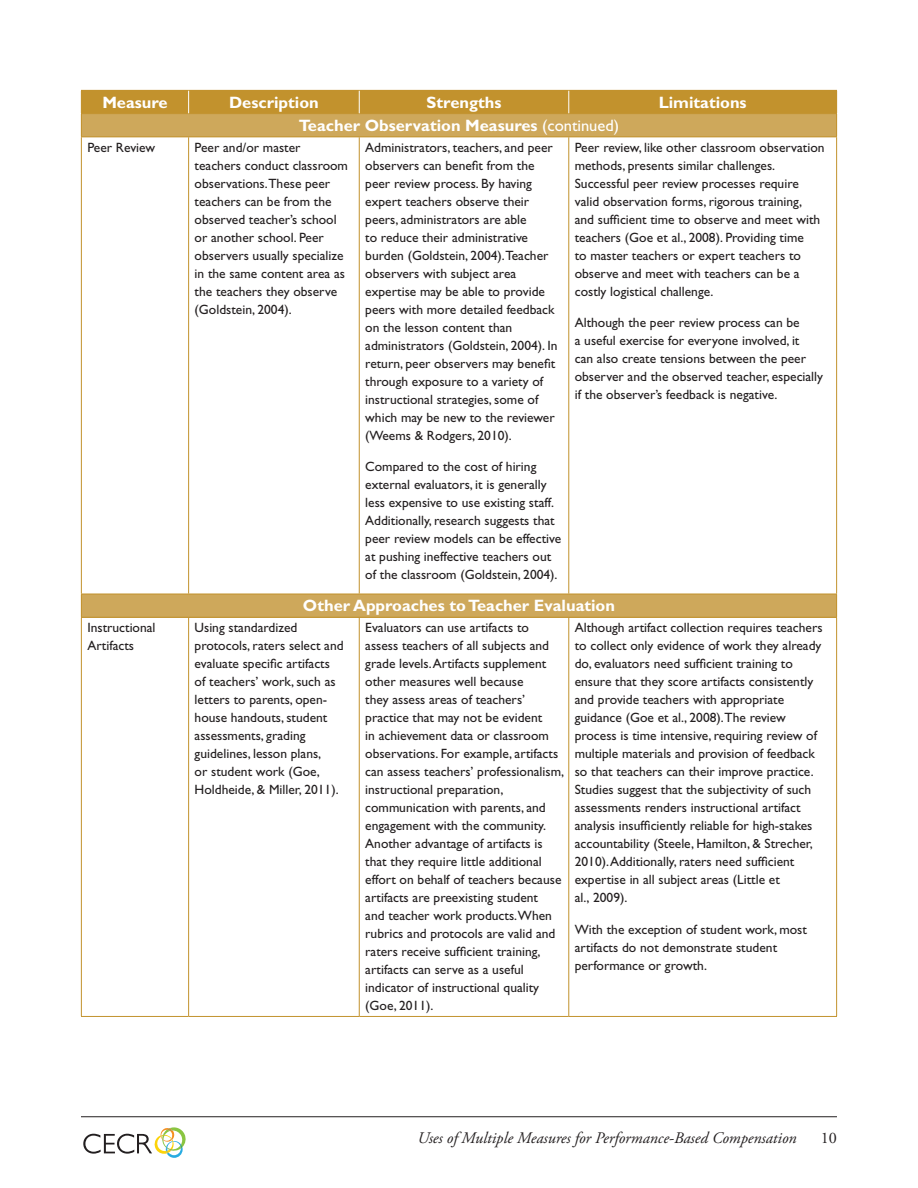
<style>
.page{position:relative;width:918px;height:1188px;background:#fff}
.page>*{position:absolute;margin:0;border:0;box-sizing:border-box;transform-origin:0 0}
.t1{font:700 16.5px "Gill Sans Std";color:#fff}
.t2{font:italic 16.2px "Adobe Garamond Pro";color:#231f20}
.t3{font:16.2px "Adobe Garamond Pro";color:#231f20}
.t4{font:13.5px/18px "Gill Sans Std";color:#231f20}
.s1{font-weight:400}
</style>
<div class="page">
<hr style="left:81px;top:1116px;width:756px;height:1px;background:#231f20">
<div style="left:81px;top:90px;width:108px;height:24px;background:#c2922d"></div>
<div style="left:189px;top:90px;width:170px;height:24px;background:#c2922d"></div>
<div style="left:359px;top:90px;width:210px;height:24px;background:#c2922d"></div>
<div style="left:569px;top:90px;width:268px;height:24px;background:#c2922d"></div>
<div style="left:81px;top:114px;width:756px;height:23px;background:#cea85b"></div>
<div style="left:81px;top:594px;width:756px;height:23px;background:#cea85b"></div>
<hr style="left:81px;top:137px;width:108px;height:1px;background:#c2922d">
<hr style="left:189px;top:137px;width:170px;height:1px;background:#c2922d">
<hr style="left:359px;top:137px;width:210px;height:1px;background:#c2922d">
<hr style="left:569px;top:137px;width:268px;height:1px;background:#c2922d">
<hr style="left:81px;top:594px;width:108px;height:1px;background:#c2922d">
<svg style="left:81px;top:595px;width:1px;height:22px"></svg>
<hr style="left:189px;top:594px;width:170px;height:1px;background:#c2922d">
<hr style="left:359px;top:594px;width:210px;height:1px;background:#c2922d">
<hr style="left:569px;top:594px;width:268px;height:1px;background:#c2922d">
<svg style="left:836px;top:595px;width:1px;height:22px"></svg>
<hr style="left:81px;top:617px;width:108px;height:1px;background:#c2922d">
<hr style="left:189px;top:617px;width:170px;height:1px;background:#c2922d">
<hr style="left:359px;top:617px;width:210px;height:1px;background:#c2922d">
<hr style="left:569px;top:617px;width:268px;height:1px;background:#c2922d">
<hr style="left:81px;top:1016px;width:108px;height:1px;background:#c2922d">
<hr style="left:189px;top:1016px;width:170px;height:1px;background:#c2922d">
<hr style="left:359px;top:1016px;width:210px;height:1px;background:#c2922d">
<hr style="left:569px;top:1016px;width:268px;height:1px;background:#c2922d">
<hr style="left:81px;top:137px;width:1px;height:457px;background:#c2922d">
<hr style="left:188px;top:137px;width:1px;height:457px;background:#c2922d">
<hr style="left:359px;top:137px;width:1px;height:457px;background:#c2922d">
<hr style="left:568px;top:137px;width:1px;height:457px;background:#c2922d">
<hr style="left:836px;top:137px;width:1px;height:457px;background:#c2922d">
<hr style="left:81px;top:618px;width:1px;height:398px;background:#c2922d">
<hr style="left:188px;top:618px;width:1px;height:398px;background:#c2922d">
<hr style="left:359px;top:618px;width:1px;height:398px;background:#c2922d">
<hr style="left:568px;top:618px;width:1px;height:398px;background:#c2922d">
<hr style="left:836px;top:618px;width:1px;height:398px;background:#c2922d">
<svg style="left:81px;top:114px;width:1px;height:23px"></svg>
<svg style="left:836px;top:114px;width:1px;height:23px"></svg>
<svg style="left:188px;top:91px;width:1px;height:22px"></svg>
<svg style="left:359px;top:91px;width:1px;height:22px"></svg>
<svg style="left:568px;top:91px;width:1px;height:22px"></svg>
<svg style="left:83px;top:1127px;width:103px;height:31px"></svg>
<p class="t1" style="left:102px;top:92px;width:67px">Measure</p>
<p class="t1" style="left:229px;top:92px;width:91px">Description</p>
<p class="t1" style="left:427px;top:92px;width:76px">Strengths</p>
<p class="t1" style="left:659px;top:92px;width:89px">Limitations</p>
<p class="t1" style="left:299px;top:116px;width:322px">Teacher Observation Measures <span class="s1">(continued)</span></p>
<p class="t4" style="left:87px;top:139px;width:69px">Peer Review</p>
<p class="t4" style="left:195px;top:139px;width:155px">Peer and/or master teachers conduct classroom observations.These peer teachers can be from the observed teacher’s school or another school. Peer observers usually specialize in the same content area as the teachers they observe (Goldstein, 2004).</p>
<p class="t4" style="left:365px;top:139px;width:194px">Administrators, teachers, and peer observers can benefit from the peer review process. By having expert teachers observe their peers, administrators are able<br>to reduce their administrative burden (Goldstein, 2004).Teacher observers with subject area expertise may be able to provide peers with more detailed feedback on the lesson content than administrators (Goldstein, 2004). In return, peer observers may benefit through exposure to a variety of instructional strategies, some of which may be new to the reviewer (Weems &amp; Rodgers, 2010).</p>
<p class="t4" style="left:365px;top:458px;width:198px">Compared to the cost of hiring external evaluators, it is generally less expensive to use existing staff.<br>Additionally, research suggests that peer review models can be effective at pushing ineffective teachers out of the classroom (Goldstein, 2004).</p>
<p class="t4" style="left:575px;top:138px;width:251px">Peer review, like other classroom observation methods, presents similar challenges.<br>Successful peer review processes require valid observation forms, rigorous training, and sufficient time to observe and meet with teachers (Goe et al., 2008). Providing time<br>to master teachers or expert teachers to observe and meet with teachers can be a costly logistical challenge.</p>
<p class="t4" style="left:575px;top:314px;width:250px">Although the peer review process can be<br>a useful exercise for everyone involved, it<br>can also create tensions between the peer observer and the observed teacher, especially if the observer’s feedback is negative.</p>
<p class="t1" style="left:303px;top:596px;width:314px">Other Approaches to Teacher Evaluation</p>
<p class="t4" style="left:87px;top:619px;width:70px">Instructional</p>
<p class="t4" style="left:195px;top:619px;width:104px">Using standardized</p>
<p class="t4" style="left:365px;top:619px;width:165px">Evaluators can use artifacts to</p>
<p class="t4" style="left:575px;top:619px;width:249px">Although artifact collection requires teachers</p>
<p class="t4" style="left:87px;top:637px;width:48px">Artifacts</p>
<p class="t4" style="left:195px;top:637px;width:151px">protocols, raters select and evaluate specific artifacts of teachers’ work, such as letters to parents, open&shy;house handouts, student assessments, grading guidelines, lesson plans,<br>or student work (Goe,<br>Holdheide, &amp; Miller, 2011).</p>
<p class="t4" style="left:365px;top:637px;width:200px">assess teachers of all subjects and grade levels.Artifacts supplement other measures well because<br>they assess areas of teachers’ practice that may not be evident<br>in achievement data or classroom observations. For example, artifacts can assess teachers’ professionalism, instructional preparation, communication with parents, and engagement with the community.<br>Another advantage of artifacts is that they require little additional effort on behalf of teachers because artifacts are preexisting student<br>and teacher work products.When rubrics and protocols are valid and raters receive sufficient training, artifacts can serve as a useful indicator of instructional quality (Goe, 2011).</p>
<p class="t4" style="left:575px;top:637px;width:248px">to collect only evidence of work they already do, evaluators need sufficient training to ensure that they score artifacts consistently and provide teachers with appropriate guidance (Goe et al., 2008).The review process is time intensive, requiring review of multiple materials and provision of feedback so that teachers can their improve practice.<br>Studies suggest that the subjectivity of such assessments renders instructional artifact analysis insufficiently reliable for high-stakes accountability (Steele, Hamilton, &amp; Strecher, 2010).Additionally, raters need sufficient expertise in all subject areas (Little et<br>al., 2009).</p>
<p class="t4" style="left:575px;top:920px;width:234px">With the exception of student work, most artifacts do not demonstrate student performance or growth.</p>
<p class="t2" style="left:417px;top:1128px;width:381px">Uses of Multiple Measures for Performance-Based Compensation</p>
<p class="t3" style="left:821px;top:1128px;width:18px">10</p>
</div>
